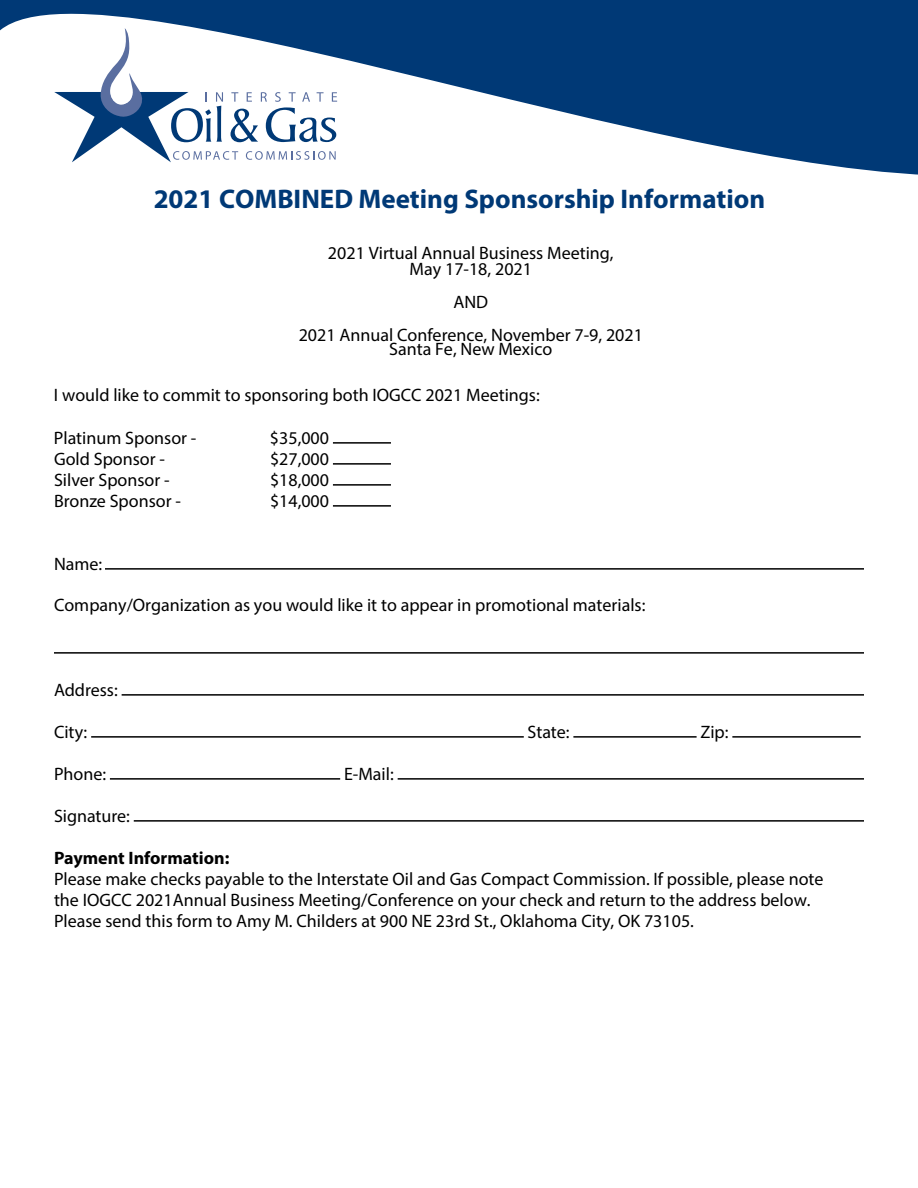
<style>
.page{position:relative;width:918px;height:1188px;background:#fff}
.page>*{position:absolute;margin:0;border:0;box-sizing:border-box;transform-origin:0 0}
.t1{font:700 27px "Myriad Pro";color:#003976}
.t2{font:18px/21px "Myriad Pro";color:#000;text-align:center}
.t3{font:700 18px "Myriad Pro";color:#000}
</style>
<div class="page">
<svg style="left:0;top:0;width:918px;height:175px;fill:#003976"></svg>
<hr style="left:333px;top:442px;width:58px;height:2px;background:#000">
<hr style="left:333px;top:463px;width:58px;height:2px;background:#000">
<hr style="left:333px;top:484px;width:58px;height:2px;background:#000">
<hr style="left:333px;top:505px;width:58px;height:2px;background:#000">
<hr style="left:105px;top:568px;width:759px;height:2px;background:#000">
<hr style="left:54px;top:652px;width:810px;height:2px;background:#000">
<hr style="left:122px;top:694px;width:742px;height:2px;background:#000">
<hr style="left:91px;top:736px;width:433px;height:2px;background:#000">
<hr style="left:573px;top:736px;width:124px;height:2px;background:#000">
<hr style="left:732px;top:736px;width:129px;height:2px;background:#000">
<hr style="left:110px;top:778px;width:230px;height:2px;background:#000">
<hr style="left:398px;top:778px;width:466px;height:2px;background:#000">
<hr style="left:134px;top:820px;width:730px;height:2px;background:#000">
<h1 class="t1" style="left:154px;top:181px;width:613px">2021 COMBINED Meeting Sponsorship Information</h1>
<p class="t2" style="left:328px;top:244px;width:287px;line-height:16.5px">2021 Virtual Annual Business Meeting,<br>May 17-18, 2021</p>
<p class="t2" style="left:299px;top:285px;width:346px;line-height:33px">AND<br>2021 Annual Conference, November 7-9, 2021</p>
<p class="t2" style="left:389px;top:339px;width:165px">Santa Fe, New Mexico</p>
<p class="t2" style="left:54px;top:384px;width:487px">I would like to commit to sponsoring both IOGCC 2021 Meetings:</p>
<p class="t2" style="left:54px;top:427px;width:144px">Platinum Sponsor -</p>
<p class="t2" style="left:270px;top:427px;width:61px">$35,000</p>
<p class="t2" style="left:54px;top:448px;width:113px">Gold Sponsor -</p>
<p class="t2" style="left:270px;top:448px;width:61px">$27,000</p>
<p class="t2" style="left:54px;top:469px;width:117px">Silver Sponsor -</p>
<p class="t2" style="left:270px;top:469px;width:61px">$18,000</p>
<p class="t2" style="left:54px;top:490px;width:128px">Bronze Sponsor -</p>
<p class="t2" style="left:270px;top:490px;width:61px">$14,000</p>
<p class="t2" style="left:54px;top:553px;width:50px">Name:</p>
<p class="t2" style="left:54px;top:594px;width:593px">Company/Organization as you would like it to appear in promotional materials:</p>
<p class="t2" style="left:54px;top:679px;width:65px">Address:</p>
<p class="t2" style="left:54px;top:721px;width:35px">City:</p>
<p class="t2" style="left:528px;top:721px;width:43px">State:</p>
<p class="t2" style="left:700px;top:721px;width:30px">Zip:</p>
<p class="t2" style="left:54px;top:763px;width:54px">Phone:</p>
<p class="t2" style="left:344px;top:763px;width:51px">E-Mail:</p>
<p class="t2" style="left:54px;top:805px;width:77px">Signature:</p>
<p class="t3" style="left:54px;top:846px;width:177px">Payment Information:</p>
<p class="t2" style="left:54px;top:868px;width:771px;text-align:left">Please make checks payable to the Interstate Oil and Gas Compact Commission. If possible, please note the IOGCC 2021Annual Business Meeting/Conference on your check and return to the address below.<br>Please send this form to Amy M. Childers at 900 NE 23rd St., Oklahoma City, OK 73105.</p>
</div>
